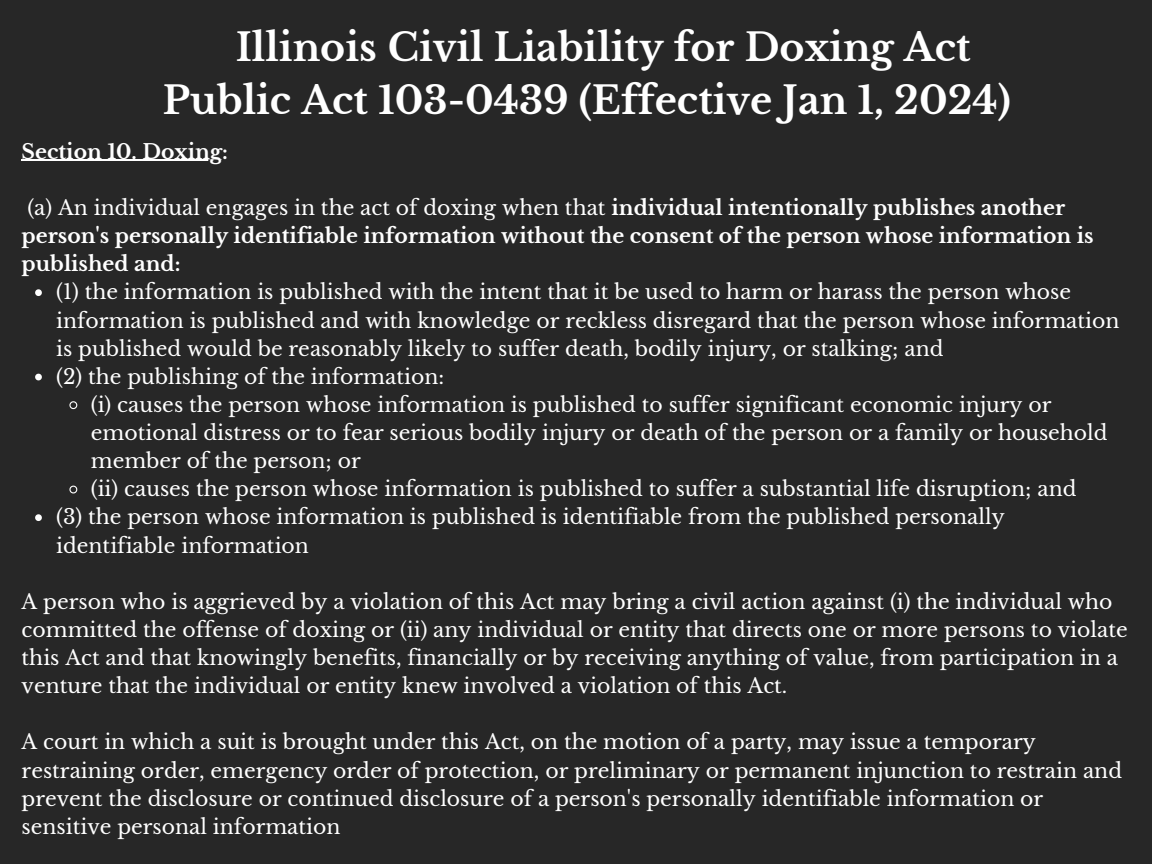
<style>
.page{position:relative;width:1152px;height:864px;background:#272727}
.page>*{position:absolute;margin:0;border:0;box-sizing:border-box;transform-origin:0 0}
.t1{font:700 37.95px "Libre Baskerville";color:#fff}
.t2{font:20.4px/28.2px "Libre Baskerville";color:#fff}
.t3{font:700 20.4px/28.2px "Libre Baskerville";color:#fff}
.s1{font-weight:400}
</style>
<div class="page">
<hr style="left:22px;top:160px;width:200px;height:1px;background:#fff">
<svg style="left:35px;top:289px;width:7px;height:7px"></svg>
<svg style="left:35px;top:374px;width:7px;height:6px"></svg>
<svg style="left:69px;top:401px;width:9px;height:9px"></svg>
<svg style="left:69px;top:485px;width:9px;height:9px"></svg>
<svg style="left:35px;top:514px;width:7px;height:7px"></svg>
<p class="t1" style="left:236px;top:24px;width:736px">Illinois Civil Liability for Doxing Act</p>
<p class="t1" style="left:163px;top:77px;width:849px">Public Act 103-0439 (Effective Jan 1, 2024)</p>
<p class="t3" style="left:22px;top:138px;width:208px">Section 10. Doxing:</p>
<p class="t3" style="left:22px;top:194px;width:1073px"><span class="s1">(a) An individual engages in the act of doxing when that</span> individual intentionally publishes another person's personally identifiable information without the consent of the person whose information is published and:</p>
<p class="t2" style="left:56px;top:278px;width:1065px">(1) the information is published with the intent that it be used to harm or harass the person whose information is published and with knowledge or reckless disregard that the person whose information is published would be reasonably likely to suffer death, bodily injury, or stalking; and</p>
<p class="t2" style="left:56px;top:363px;width:390px">(2) the publishing of the information:</p>
<p class="t2" style="left:91px;top:391px;width:1018px">(i) causes the person whose information is published to suffer significant economic injury or emotional distress or to fear serious bodily injury or death of the person or a family or household member of the person; or</p>
<p class="t2" style="left:91px;top:475px;width:987px">(ii) causes the person whose information is published to suffer a substantial life disruption; and</p>
<p class="t2" style="left:56px;top:503px;width:950px">(3) the person whose information is published is identifiable from the published personally identifiable information</p>
<p class="t2" style="left:22px;top:588px;width:1108px">A person who is aggrieved by a violation of this Act may bring a civil action against (i) the individual who committed the offense of doxing or (ii) any individual or entity that directs one or more persons to violate this Act and that knowingly benefits, financially or by receiving anything of value, from participation in a venture that the individual or entity knew involved a violation of this Act.</p>
<p class="t2" style="left:22px;top:728px;width:1102px">A court in which a suit is brought under this Act, on the motion of a party, may issue a temporary restraining order, emergency order of protection, or preliminary or permanent injunction to restrain and prevent the disclosure or continued disclosure of a person's personally identifiable information or sensitive personal information</p>
</div>
